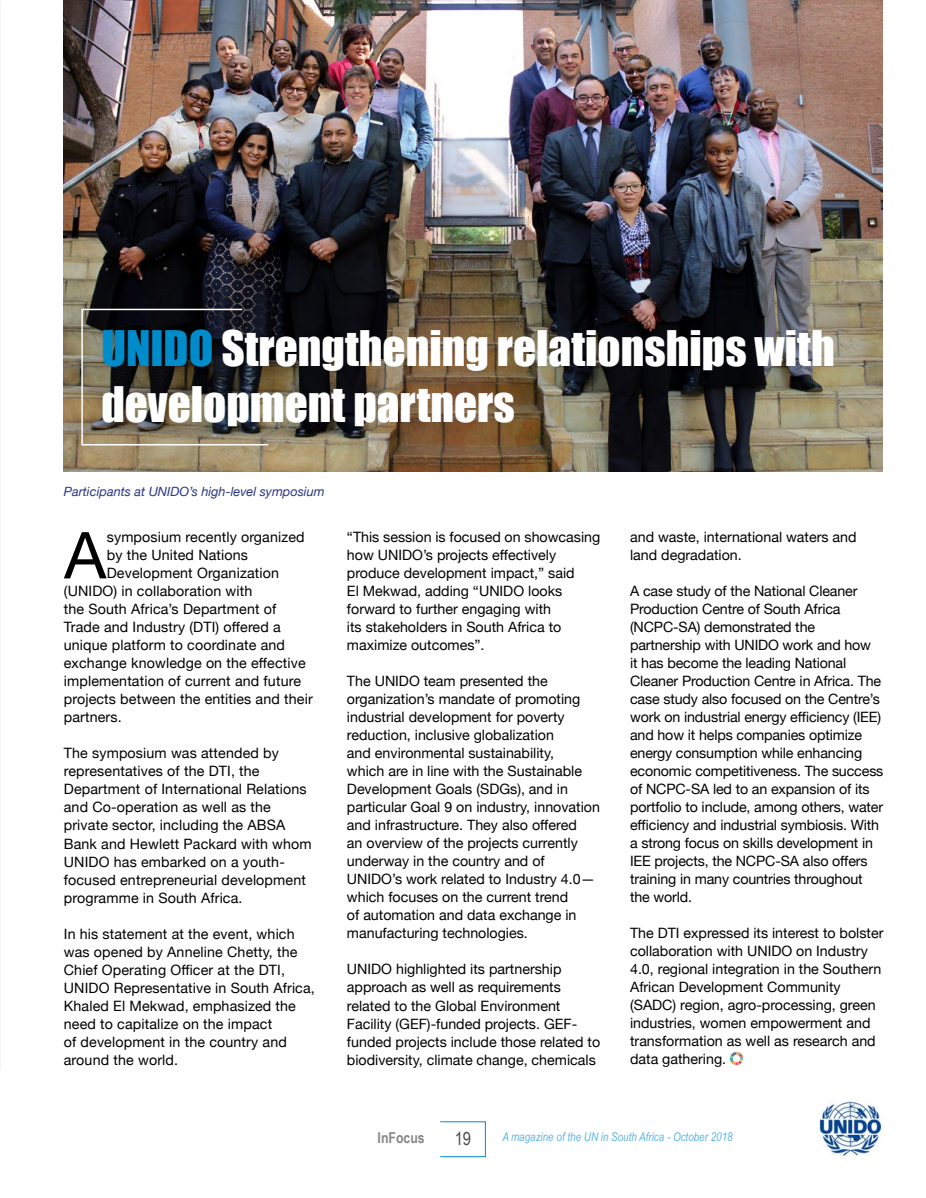
<style>
.page{position:relative;width:926px;height:1198px;background:#fff}
.page>*{position:absolute;margin:0;border:0;box-sizing:border-box;transform-origin:0 0}
.t1{font:64.65px "Helvetica Neue";color:#000}
.t2{font:45px/55.3px "Impact";color:#fff}
.t3{font:18px "Arial Narrow";color:#4a4a49}
.t4{font:700 15px "Arial Narrow";color:#878787}
.t5{font:14.25px/18px "Helvetica Neue";color:#000}
.t6{font:italic 12.75px "Helvetica Neue";color:#283583}
.t7{font:italic 12px "Arial Narrow";color:#5cb6e2}
.s1{color:#008bcb}
</style>
<div class="page">
<img style="left:64px;top:0;width:818px;height:472px">
<img style="left:81px;top:308px;width:188px;height:138px">
<svg style="left:730px;top:1052px;width:12px;height:12px"></svg>
<img style="left:817px;top:1101px;width:65px;height:55px">
<h2 class="t2" style="left:101px;top:320px;width:734px"><span class="s1">UNIDO</span> Strengthening relationships with development partners</h2>
<p class="t6" style="left:64px;top:482px;width:262px">Participants at UNIDO’s high-level symposium</p>
<h1 class="t1" style="left:64px;top:508px;width:43px">A</h1>
<p class="t5" style="left:107px;top:529px;width:199px">symposium recently organized</p>
<p class="t5" style="left:107px;top:547px;width:143px">by the United Nations</p>
<p class="t5" style="left:107px;top:565px;width:174px">Development Organization</p>
<p class="t5" style="left:64px;top:583px;width:190px">(UNIDO) in collaboration with</p>
<p class="t5" style="left:64px;top:601px;width:214px">the South Africa’s Department of</p>
<p class="t5" style="left:64px;top:619px;width:218px">Trade and Industry (DTI) offered a</p>
<p class="t5" style="left:64px;top:637px;width:223px">unique platform to coordinate and</p>
<p class="t5" style="left:64px;top:655px;width:243px">exchange knowledge on the effective</p>
<p class="t5" style="left:64px;top:673px;width:239px">implementation of current and future</p>
<p class="t5" style="left:64px;top:691px;width:250px">projects between the entities and their</p>
<p class="t5" style="left:64px;top:709px;width:59px">partners.</p>
<p class="t5" style="left:64px;top:745px;width:249px">The symposium was attended by representatives of the DTI, the Department of International Relations and Co-operation as well as the private sector, including the ABSA Bank and Hewlett Packard with whom UNIDO has embarked on a youth&shy;focused entrepreneurial development programme in South Africa.</p>
<p class="t5" style="left:64px;top:925px;width:252px">In his statement at the event, which was opened by Anneline Chetty, the<br>Chief Operating Officer at the DTI,<br>UNIDO Representative in South Africa,<br>Khaled El Mekwad, emphasized the need to capitalize on the impact<br>of development in the country and around the world.</p>
<p class="t5" style="left:347px;top:529px;width:255px">“This session is focused on showcasing how UNIDO’s projects effectively produce development impact,” said<br>El Mekwad, adding “UNIDO looks forward to further engaging with<br>its stakeholders in South Africa to maximize outcomes”.</p>
<p class="t5" style="left:347px;top:673px;width:254px">The UNIDO team presented the organization’s mandate of promoting industrial development for poverty reduction, inclusive globalization<br>and environmental sustainability,<br>which are in line with the Sustainable Development Goals (SDGs), and in particular Goal 9 on industry, innovation and infrastructure. They also offered<br>an overview of the projects currently underway in the country and of UNIDO’s work related to Industry 4.0— which focuses on the current trend<br>of automation and data exchange in manufacturing technologies.</p>
<p class="t5" style="left:347px;top:961px;width:255px">UNIDO highlighted its partnership approach as well as requirements related to the Global Environment Facility (GEF)-funded projects. GEF&shy;funded projects include those related to biodiversity, climate change, chemicals</p>
<p class="t5" style="left:630px;top:529px;width:228px">and waste, international waters and land degradation.</p>
<p class="t5" style="left:630px;top:583px;width:255px">A case study of the National Cleaner Production Centre of South Africa (NCPC-SA) demonstrated the partnership with UNIDO work and how<br>it has become the leading National Cleaner Production Centre in Africa. The case study also focused on the Centre’s work on industrial energy efficiency (IEE) and how it helps companies optimize energy consumption while enhancing economic competitiveness. The success of NCPC-SA led to an expansion of its portfolio to include, among others, water efficiency and industrial symbiosis. With a strong focus on skills development in IEE projects, the NCPC-SA also offers training in many countries throughout the world.</p>
<p class="t5" style="left:630px;top:925px;width:255px">The DTI expressed its interest to bolster collaboration with UNIDO on Industry 4.0, regional integration in the Southern African Development Community (SADC) region, agro-processing, green industries, women empowerment and transformation as well as research and data gathering.</p>
<p class="t4" style="left:377px;top:1126px;width:49px">InFocus</p>
<p class="t3" style="left:454px;top:1125px;width:18px">19</p>
<p class="t7" style="left:502px;top:1128px;width:232px">A magazine of the UN in South Africa - October 2018</p>
</div>
